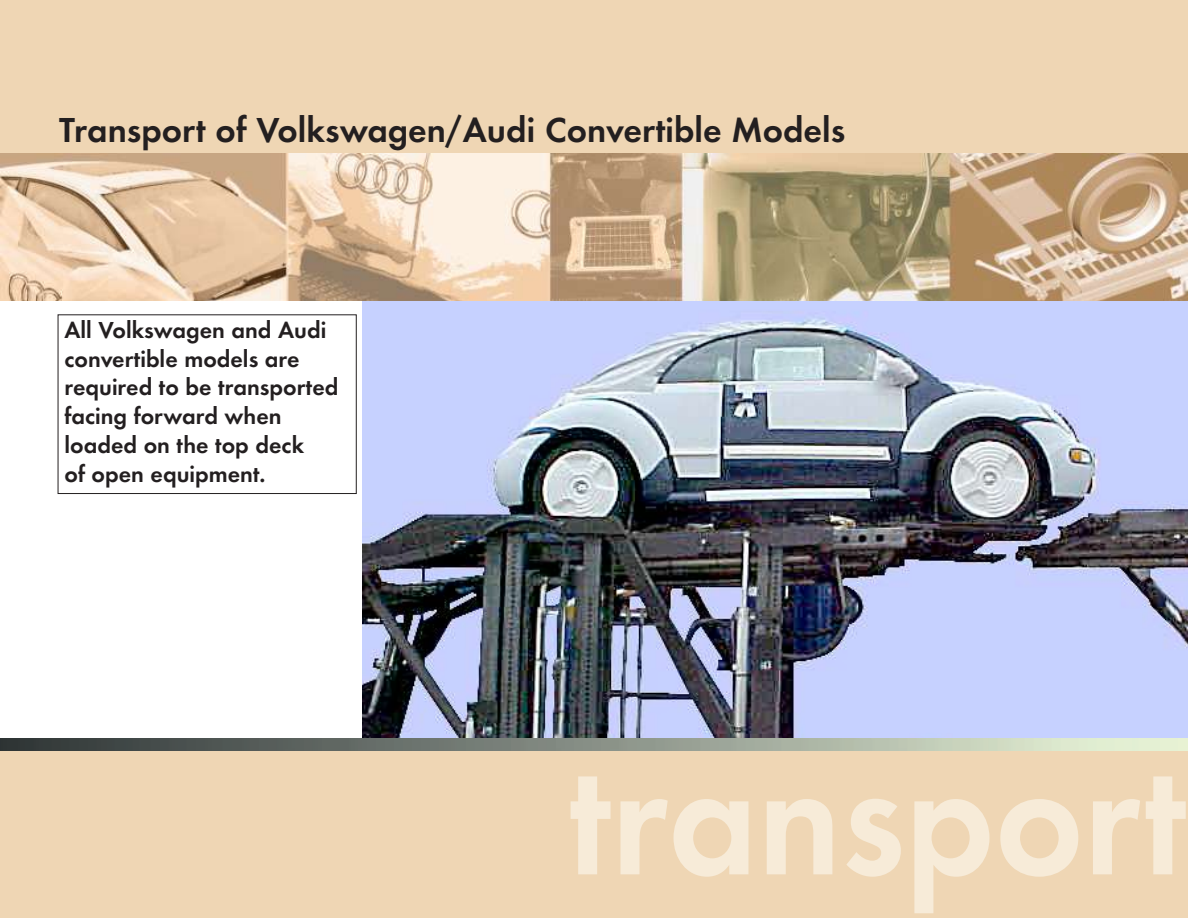
<style>
.page{position:relative;width:1188px;height:918px;background:#fff}
.page>*{position:absolute;margin:0;border:0;box-sizing:border-box;transform-origin:0 0}
.t1{font:600 168.6px "Futura EF";color:#f7ebd8;scale:.93 1}
.t2{font:600 36px "Futura EF";color:#231f20}
.t3{font:600 24px/28.8px "Futura EF";color:#231f20}
</style>
<div class="page">
<div style="left:0;top:0;width:1188px;height:179px;background:#efd6b4"></div>
<img style="left:362px;top:301px;width:826px;height:437px">
<img style="left:0;top:154px;width:1188px;height:147px">
<div style="left:0;top:739px;width:1188px;height:179px;background:#efd6b4"></div>
<div style="left:58px;top:315px;width:299px;height:179px;border:1px solid #231f20"></div>
<img style="left:0;top:738px;width:1188px;height:13px">
<h2 class="t2" style="left:59px;top:115px;width:788px">Transport of Volkswagen/Audi Convertible Models</h2>
<p class="t3" style="left:64px;top:317px;width:276px">All Volkswagen and Audi convertible models are required to be transported facing forward when loaded on the top deck<br>of open equipment.</p>
<h1 class="t1" style="left:569px;top:748px;width:666px">transport</h1>
</div>
